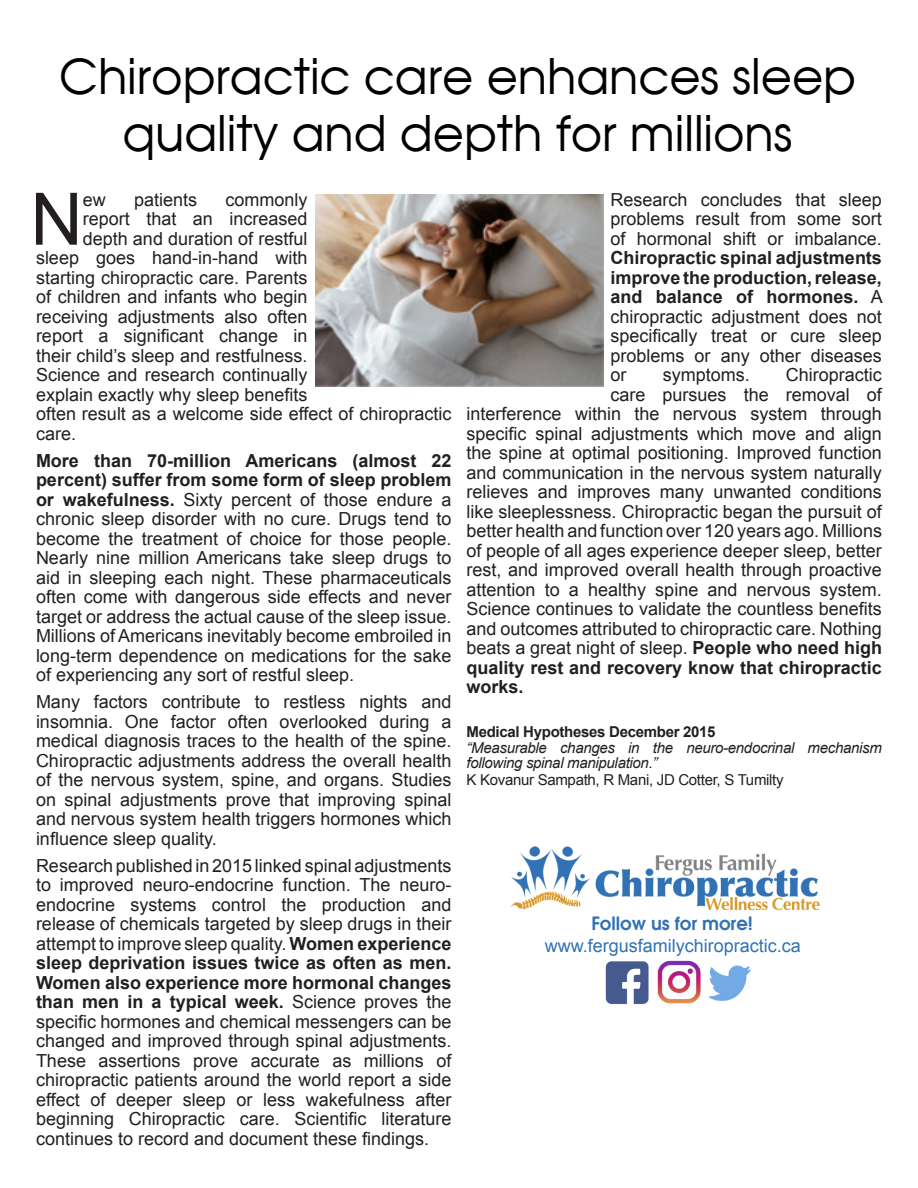
<style>
.page{position:relative;width:918px;height:1188px;background:#fff}
.page>*{position:absolute;margin:0;border:0;box-sizing:border-box;transform-origin:0 0}
.t1{font:72.45px "Arial";color:#231f20}
.t2{font:48px/57px "Avalon Plain";color:#000;text-align:center}
.t3{font:18px/19.5px "Arial";color:#231f20;text-align:justify}
.t4{font:700 18px "Arial";color:#231f20}
.t5{font:18px "Arial";color:#3172b4}
.t6{font:700 18px "Avalon";color:#3172b4}
.t7{font:italic 15px/15px "Arial";letter-spacing:-.02em;color:#231f20}
.t8{font:15px "Arial";letter-spacing:-.02em;color:#231f20}
.t9{font:700 15px "Arial";letter-spacing:-.02em;color:#231f20}
.s1{font-weight:700}
</style>
<div class="page">
<img style="left:512px;top:846px;width:308px;height:65px">
<img style="left:657px;top:960px;width:44px;height:44px">
<img style="left:605px;top:961px;width:44px;height:43px">
<img style="left:709px;top:965px;width:42px;height:36px">
<img style="left:315px;top:194px;width:288px;height:193px">
<p class="t2" style="left:59px;top:47px;width:798px">Chiropractic care enhances sleep quality and depth for millions</p>
<p class="t1" style="left:30px;top:172px;width:54px">N</p>
<p class="t3" style="left:83px;top:190px;width:25px">ew</p>
<p class="t3" style="left:134px;top:190px;width:65px">patients</p>
<p class="t3" style="left:225px;top:190px;width:84px">commonly</p>
<p class="t3" style="left:83px;top:209px;width:226px">report that an increased</p>
<p class="t3" style="left:83px;top:229px;width:226px">depth and duration of restful</p>
<p class="t3" style="left:36px;top:248px;width:273px">sleep goes hand-in-hand with</p>
<p class="t3" style="left:36px;top:268px;width:273px">starting chiropractic care. Parents</p>
<p class="t3" style="left:36px;top:287px;width:273px">of children and infants who begin</p>
<p class="t3" style="left:36px;top:307px;width:273px">receiving adjustments also often</p>
<p class="t3" style="left:36px;top:326px;width:273px">report a significant change in</p>
<p class="t3" style="left:36px;top:346px;width:273px">their child’s sleep and restfulness.</p>
<p class="t3" style="left:36px;top:365px;width:273px">Science and research continually</p>
<p class="t3" style="left:36px;top:385px;width:273px">explain exactly why sleep benefits</p>
<p class="t3" style="left:36px;top:404px;width:417px">often result as a welcome side effect of chiropractic</p>
<p class="t3" style="left:36px;top:424px;width:42px">care.</p>
<p class="t3" style="left:36px;top:451px;width:417px"><span class="s1">More than 70-million Americans (almost 22 percent) suffer from some form of sleep problem or wakefulness.</span> Sixty percent of those endure a chronic sleep disorder with no cure. Drugs tend to become the treatment of choice for those people.<br>Nearly nine million Americans take sleep drugs to aid in sleeping each night. These pharmaceuticals often come with dangerous side effects and never target or address the actual cause of the sleep issue.<br>Millions of Americans inevitably become embroiled in long-term dependence on medications for the sake of experiencing any sort of restful sleep.</p>
<p class="t3" style="left:36px;top:692px;width:417px">Many factors contribute to restless nights and insomnia. One factor often overlooked during a medical diagnosis traces to the health of the spine.<br>Chiropractic adjustments address the overall health of the nervous system, spine, and organs. Studies on spinal adjustments prove that improving spinal and nervous system health triggers hormones which influence sleep quality.</p>
<p class="t3" style="left:36px;top:856px;width:417px">Research published in 2015 linked spinal adjustments to improved neuro-endocrine function. The neuro&shy;endocrine systems control the production and release of chemicals targeted by sleep drugs in their attempt to improve sleep quality. <span class="s1">Women experience sleep deprivation issues twice as often as men.<br>Women also experience more hormonal changes than men in a typical week.</span> Science proves the specific hormones and chemical messengers can be changed and improved through spinal adjustments.<br>These assertions prove accurate as millions of chiropractic patients around the world report a side effect of deeper sleep or less wakefulness after beginning Chiropractic care. Scientific literature continues to record and document these findings.</p>
<p class="t3" style="left:610px;top:190px;width:274px">Research concludes that sleep problems result from some sort of hormonal shift or imbalance.<br><span class="s1">Chiropractic spinal adjustments improve the production, release, and balance of hormones.</span> A chiropractic adjustment does not specifically treat or cure sleep problems or any other diseases or</p>
<p class="t3" style="left:663px;top:365px;width:89px">symptoms.</p>
<p class="t3" style="left:786px;top:365px;width:98px">Chiropractic</p>
<p class="t3" style="left:610px;top:385px;width:273px">care pursues the removal of</p>
<p class="t3" style="left:466px;top:404px;width:417px">interference within the nervous system through</p>
<p class="t3" style="left:466px;top:424px;width:417px">specific spinal adjustments which move and align</p>
<p class="t3" style="left:466px;top:443px;width:417px">the spine at optimal positioning. Improved function</p>
<p class="t3" style="left:466px;top:463px;width:417px">and communication in the nervous system naturally</p>
<p class="t3" style="left:466px;top:482px;width:417px">relieves and improves many unwanted conditions</p>
<p class="t3" style="left:466px;top:502px;width:417px">like sleeplessness. Chiropractic began the pursuit of</p>
<p class="t3" style="left:466px;top:521px;width:417px">better health and function over 120 years ago. Millions</p>
<p class="t3" style="left:466px;top:541px;width:417px">of people of all ages experience deeper sleep, better</p>
<p class="t3" style="left:466px;top:560px;width:417px">rest, and improved overall health through proactive</p>
<p class="t3" style="left:466px;top:580px;width:417px">attention to a healthy spine and nervous system.</p>
<p class="t3" style="left:466px;top:599px;width:417px">Science continues to validate the countless benefits</p>
<p class="t3" style="left:466px;top:619px;width:417px">and outcomes attributed to chiropractic care. Nothing</p>
<p class="t3" style="left:466px;top:638px;width:417px">beats a great night of sleep. <span class="s1">People who need high</span></p>
<p class="t4" style="left:466px;top:656px;width:417px">quality rest and recovery know that chiropractic</p>
<p class="t4" style="left:466px;top:675px;width:59px">works.</p>
<p class="t9" style="left:466px;top:722px;width:251px">Medical Hypotheses December 2015</p>
<p class="t7" style="left:466px;top:741px;width:417px">“Measurable changes in the neuro-endocrinal mechanism following spinal manipulation.”</p>
<p class="t8" style="left:466px;top:770px;width:319px">K Kovanur Sampath, R Mani, JD Cotter, S Tumilty</p>
<p class="t6" style="left:591px;top:912px;width:163px">Follow us for more!</p>
<p class="t5" style="left:545px;top:934px;width:258px">www.fergusfamilychiropractic.ca</p>
</div>
